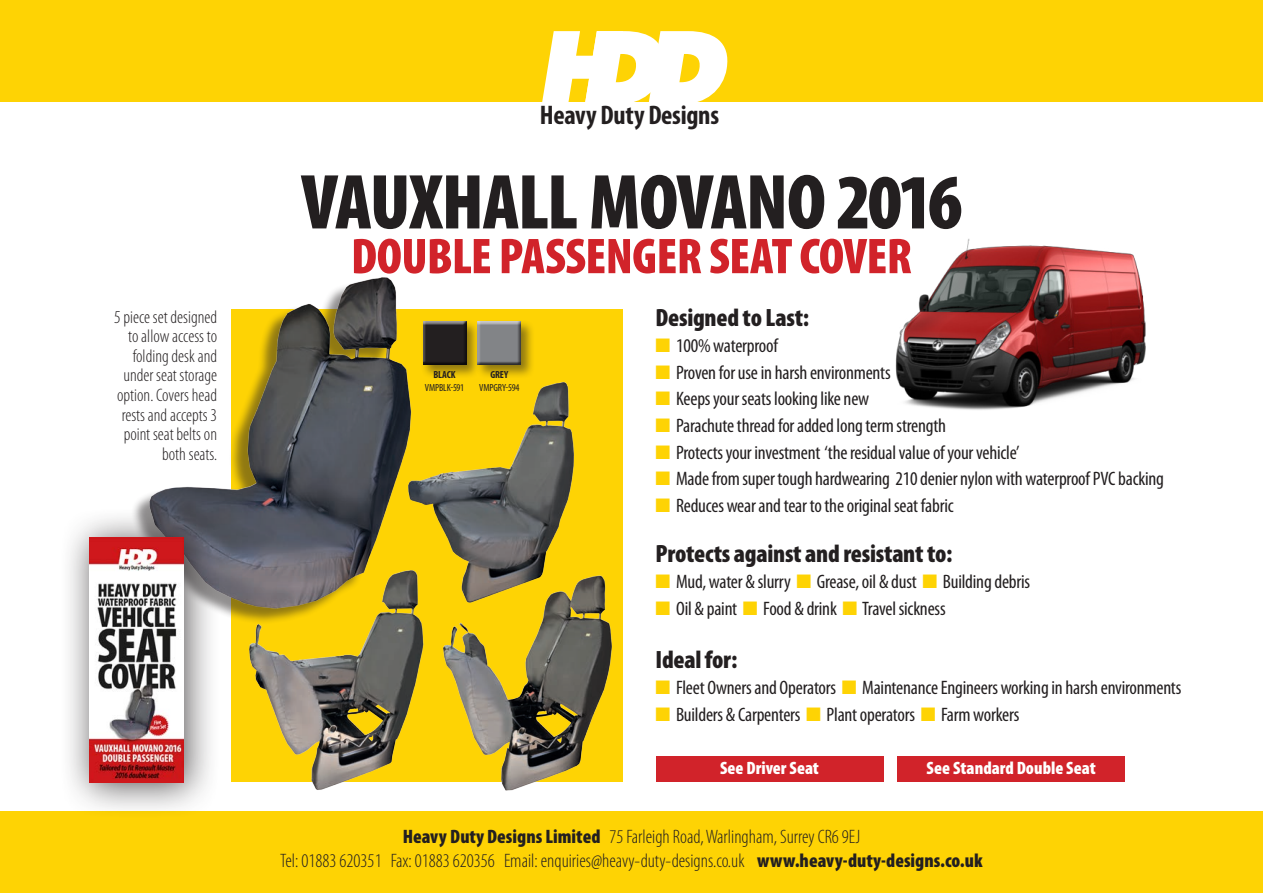
<style>
.page{position:relative;width:1263px;height:893px;background:#fff}
.page>*{position:absolute;margin:0;border:0;box-sizing:border-box;transform-origin:0 0}
.t1{font:900 condensed 78.6px "Myriad Pro";letter-spacing:-.02em;color:#231f20}
.t2{font:900 condensed 50.7px "Myriad Pro";letter-spacing:-.01em;color:#d1232a}
.t3{font:700 condensed 27px "Myriad Pro";letter-spacing:-.01em;color:#231f20}
.t4{font:900 condensed 25.05px "Myriad Pro";letter-spacing:-.01em;color:#231f20}
.t5{font:condensed 19.5px "Myriad Pro";letter-spacing:-.01em;color:#231f20}
.t6{font:300 condensed 19.5px/24px "Myriad Pro";color:#231f20;text-align:center}
.t7{font:300 condensed 18.15px/19.5px "Myriad Pro";color:#231f20;text-align:right}
.t8{font:900 condensed 18px "Myriad Pro";color:#fff}
.t9{font:condensed 10.35px "Myriad Pro";letter-spacing:-.015em;color:#231f20}
.t10{font:700 condensed 10.35px "Myriad Pro";letter-spacing:-.01em;color:#231f20}
.s1{color:#fed304}
.s2{font-weight:900}
</style>
<div class="page">
<div style="left:0;top:0;width:1263px;height:102px;background:#fed304"></div>
<div style="left:0;top:811px;width:1263px;height:82px;background:#fed304"></div>
<svg style="left:542px;top:31px;width:186px;height:71px"></svg>
<div style="left:232px;top:309px;width:391px;height:473px;background:#fed304"></div>
<div style="left:475px;top:319px;width:60px;height:60px;background:#231f20;opacity:.5"></div>
<div style="left:477px;top:321px;width:45px;height:43px;background:#fff;opacity:.75"></div>
<div style="left:477px;top:322px;width:45px;height:43px;background:#231f20;opacity:.75"></div>
<div style="left:421px;top:319px;width:59px;height:60px;background:#231f20;opacity:.5"></div>
<div style="left:422px;top:321px;width:45px;height:43px;background:#fff;opacity:.75"></div>
<div style="left:422px;top:322px;width:45px;height:43px;background:#231f20;opacity:.75"></div>
<img style="left:139px;top:277px;width:283px;height:350px">
<img style="left:402px;top:375px;width:173px;height:195px">
<img style="left:443px;top:570px;width:169px;height:221px">
<img style="left:239px;top:562px;width:194px;height:228px">
<div style="left:59px;top:506px;width:161px;height:313px;background:#231f20;opacity:.76"></div>
<img style="left:89px;top:537px;width:95px;height:245px">
<div style="left:656px;top:757px;width:227px;height:25px;background:#d1232a"></div>
<div style="left:897px;top:757px;width:228px;height:25px;background:#d1232a"></div>
<img style="left:895px;top:238px;width:251px;height:172px">
<p class="t7" style="left:114px;top:308px;width:104px">5 piece set designed to allow access to folding desk and under seat storage option. Covers head rests and accepts 3 point seat belts on both seats.</p>
<h3 class="t3" style="left:540px;top:100px;width:181px">Heavy Duty Designs</h3>
<h1 class="t1" style="left:301px;top:158px;width:663px">VAUXHALL MOVANO 2016</h1>
<h2 class="t2" style="left:351px;top:228px;width:562px">DOUBLE PASSENGER SEAT COVER</h2>
<p class="t10" style="left:433px;top:369px;width:24px">BLACK</p>
<p class="t9" style="left:425px;top:382px;width:41px">VMPBLK-591</p>
<p class="t10" style="left:490px;top:369px;width:19px">GREY</p>
<p class="t9" style="left:479px;top:382px;width:42px">VMPGRY-594</p>
<p class="t4" style="left:656px;top:304px;width:155px">Designed to Last:</p>
<p class="t5" style="left:656px;top:335px;width:124px"><span class="s1">■</span> 100% waterproof</p>
<p class="t5" style="left:656px;top:362px;width:237px"><span class="s1">■</span> Proven for use in harsh environments</p>
<p class="t5" style="left:656px;top:388px;width:215px"><span class="s1">■</span> Keeps your seats looking like new</p>
<p class="t5" style="left:656px;top:415px;width:292px"><span class="s1">■</span> Parachute thread for added long term strength</p>
<p class="t5" style="left:656px;top:441px;width:366px"><span class="s1">■</span> Protects your investment ‘the residual value of your vehicle’</p>
<p class="t5" style="left:656px;top:468px;width:510px"><span class="s1">■</span> Made from super tough hardwearing 210 denier nylon with waterproof PVC backing</p>
<p class="t5" style="left:656px;top:494px;width:299px"><span class="s1">■</span> Reduces wear and tear to the original seat fabric</p>
<p class="t4" style="left:656px;top:539px;width:298px">Protects against and resistant to:</p>
<p class="t5" style="left:656px;top:571px;width:376px"><span class="s1">■</span> Mud, water &amp; slurry <span class="s1">■</span> Grease, oil &amp; dust <span class="s1">■</span> Building debris</p>
<p class="t5" style="left:656px;top:598px;width:292px"><span class="s1">■</span> Oil &amp; paint <span class="s1">■</span> Food &amp; drink <span class="s1">■</span> Travel sickness</p>
<p class="t4" style="left:656px;top:645px;width:83px">Ideal for:</p>
<p class="t5" style="left:656px;top:677px;width:527px"><span class="s1">■</span> Fleet Owners and Operators <span class="s1">■</span> Maintenance Engineers working in harsh environments</p>
<p class="t5" style="left:656px;top:704px;width:365px"><span class="s1">■</span> Builders &amp; Carpenters <span class="s1">■</span> Plant operators <span class="s1">■</span> Farm workers</p>
<p class="t8" style="left:720px;top:758px;width:100px">See Driver Seat</p>
<p class="t8" style="left:927px;top:758px;width:171px">See Standard Double Seat</p>
<p class="t6" style="left:280px;top:825px;width:704px"><span class="s2">Heavy Duty Designs Limited</span> 75 Farleigh Road, Warlingham, Surrey CR6 9EJ<br>Tel: 01883 620351 Fax: 01883 620356 Email: enquiries@heavy-duty-designs.co.uk <span class="s2">www.heavy-duty-designs.co.uk</span></p>
</div>
